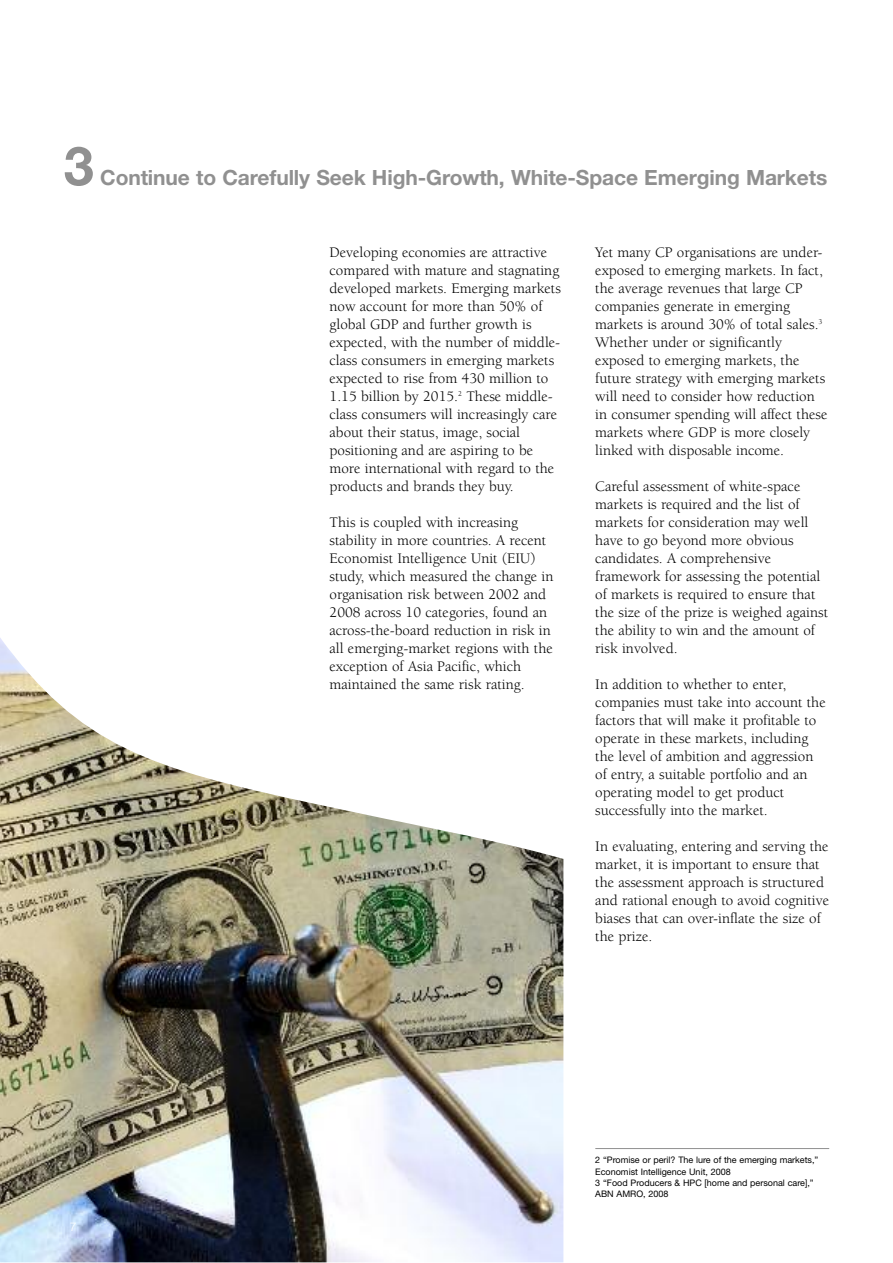
<style>
.page{position:relative;width:893px;height:1263px;background:#fff}
.page>*{position:absolute;margin:0;border:0;box-sizing:border-box;transform-origin:0 0}
.t1{font:700 54px "Helvetica Neue";color:#909090}
.t2{font:700 21px "Helvetica Neue";letter-spacing:-.005em;color:#909090}
.t3{font:15px/18px "Berkeley";color:#000}
.t4{font:300 12px "Helvetica Neue";color:#fff}
.t5{font:9px/11.2px "Helvetica Neue";color:#000}
</style>
<div class="page">
<img style="left:0;top:638px;width:563px;height:624px">
<hr style="left:595px;top:1148px;width:234px;height:1px;background:#909090">
<h1 class="t1" style="left:64px;top:147px;width:32px">3</h1>
<h2 class="t2" style="left:100px;top:170px;width:729px">Continue to Carefully Seek High-Growth, White-Space Emerging Markets</h2>
<p class="t3" style="left:330px;top:245px;width:233px">Developing economies are attractive compared with mature and stagnating developed markets. Emerging markets now account for more than 50% of global GDP and further growth is expected, with the number of middle&shy;class consumers in emerging markets expected to rise from 430 million to 1.15 billion by 2015.<sup>2</sup> These middle&shy;class consumers will increasingly care about their status, image, social positioning and are aspiring to be more international with regard to the products and brands they buy.</p>
<p class="t3" style="left:330px;top:515px;width:226px">This is coupled with increasing stability in more countries. A recent Economist Intelligence Unit (EIU) study, which measured the change in organisation risk between 2002 and 2008 across 10 categories, found an across-the-board reduction in risk in all emerging-market regions with the exception of Asia Pacific, which maintained the same risk rating.</p>
<p class="t3" style="left:595px;top:245px;width:234px">Yet many CP organisations are under&shy;exposed to emerging markets. In fact, the average revenues that large CP companies generate in emerging markets is around 30% of total sales.<sup>3<br></sup>Whether under or significantly exposed to emerging markets, the future strategy with emerging markets will need to consider how reduction in consumer spending will affect these markets where GDP is more closely linked with disposable income.</p>
<p class="t3" style="left:595px;top:479px;width:234px">Careful assessment of white-space markets is required and the list of markets for consideration may well have to go beyond more obvious candidates. A comprehensive framework for assessing the potential of markets is required to ensure that the size of the prize is weighed against the ability to win and the amount of risk involved.</p>
<p class="t3" style="left:595px;top:677px;width:232px">In addition to whether to enter, companies must take into account the factors that will make it profitable to operate in these markets, including the level of ambition and aggression of entry, a suitable portfolio and an operating model to get product successfully into the market.</p>
<p class="t3" style="left:595px;top:839px;width:235px">In evaluating, entering and serving the market, it is important to ensure that the assessment approach is structured and rational enough to avoid cognitive biases that can over-inflate the size of the prize.</p>
<p class="t4" style="left:70px;top:1222px;width:8px">7</p>
<p class="t5" style="left:595px;top:1155px;width:224px">2 “Promise or peril? The lure of the emerging markets,” Economist Intelligence Unit, 2008<br>3 “Food Producers &amp; HPC [home and personal care],” ABN AMRO, 2008</p>
</div>
